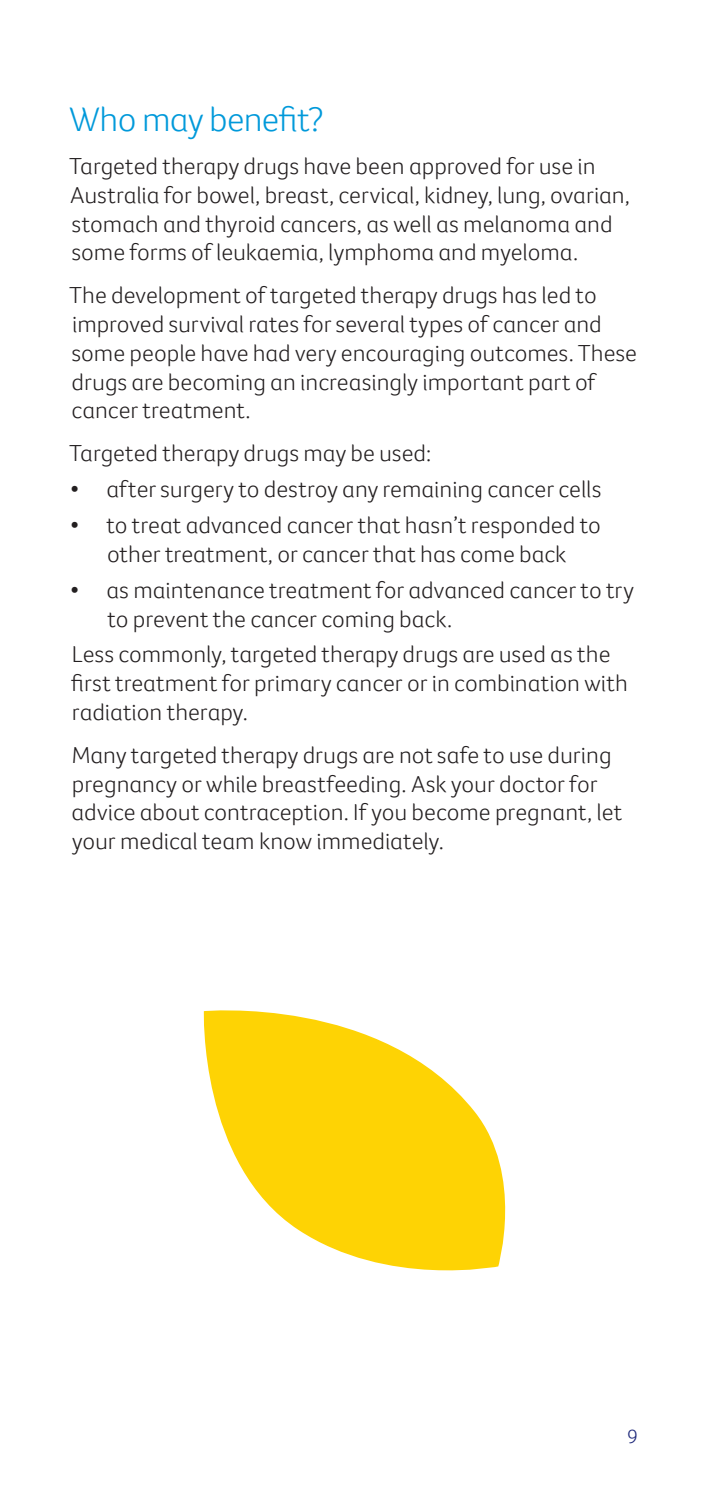
<style>
.page{position:relative;width:709px;height:1489px;background:#fff}
.page>*{position:absolute;margin:0;border:0;box-sizing:border-box;transform-origin:0 0}
.subheading{font:300 35px "Foco CC";letter-spacing:-.02em;color:#0099da}
.bodycopy{font:300 23.75px/28.8px "Foco CC";color:#231f20}
.bodycopy_tabs{font:300 23.75px/28.8px "Foco CC";color:#231f20;text-align:center}
.t1{font:300 20px "Foco CC";color:#1d2779}
</style>
<div class="page">
<svg style="left:203px;top:1010px;width:303px;height:261px;fill:#fed304"></svg>
<p class="subheading" style="left:70px;top:96px;width:255px">Who may benefit?</p>
<p class="bodycopy" style="left:69px;top:151px;width:562px">Targeted therapy drugs have been approved for use in Australia for bowel, breast, cervical, kidney, lung, ovarian, stomach and thyroid cancers, as well as melanoma and some forms of leukaemia, lymphoma and myeloma.</p>
<p class="bodycopy" style="left:69px;top:281px;width:569px">The development of targeted therapy drugs has led to improved survival rates for several types of cancer and some people have had very encouraging outcomes. These drugs are becoming an increasingly important part of cancer treatment.</p>
<p class="bodycopy" style="left:69px;top:439px;width:363px">Targeted therapy drugs may be used:</p>
<p class="bodycopy_tabs" style="left:70px;top:474px;width:533px">• after surgery to destroy any remaining cancer cells</p>
<p class="bodycopy_tabs" style="left:70px;top:510px;width:532px">• to treat advanced cancer that hasn’t responded to other treatment, or cancer that has come back</p>
<p class="bodycopy_tabs" style="left:107px;top:575px;width:528px;text-align:left;text-indent:-37px">• as maintenance treatment for advanced cancer to try to prevent the cancer coming back.</p>
<p class="bodycopy" style="left:71px;top:639px;width:558px">Less commonly, targeted therapy drugs are used as the first treatment for primary cancer or in combination with radiation therapy.</p>
<p class="bodycopy" style="left:72px;top:740px;width:552px">Many targeted therapy drugs are not safe to use during pregnancy or while breastfeeding. Ask your doctor for advice about contraception. If you become pregnant, let your medical team know immediately.</p>
<p class="t1" style="left:627px;top:1422px;width:12px">9</p>
</div>
